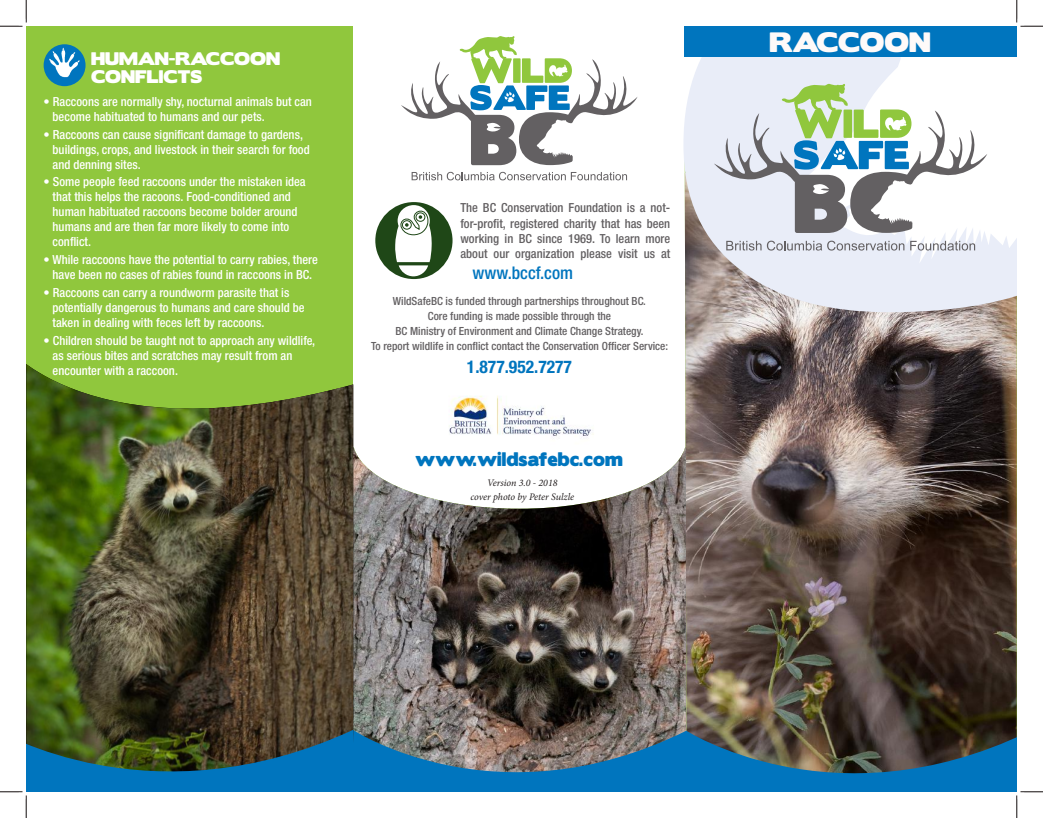
<style>
.page{position:relative;width:1043px;height:818px;background:#fff}
.page>*{position:absolute;margin:0;border:0;box-sizing:border-box;transform-origin:0 0}
.t1{font:25px "Boris Black Bloxx";color:#fefaf9}
.t2{font:17.5px "Boris Black Bloxx";color:#0075be}
.t3{font:700 condensed 17.5px "Helvetica Neue LT Std";color:#0075be}
.t4{font:500 condensed 17.5px "Helvetica Neue LT Std";color:#0075be}
.t5{font:16.25px/17.5px "Boris Black Bloxx";color:#fff}
.t6{font:500 condensed 12.5px/15px "Helvetica Neue LT Std";color:#fff}
.t7{font:500 condensed 12.5px/15px "Helvetica Neue LT Std";color:#636062;text-align:justify}
.t8{font:500 condensed 11.25px/15px "Helvetica Neue LT Std";color:#636062;text-align:center}
.t9{font:italic 10px/13.8px "Minion Pro";letter-spacing:-.005em;color:#241f1f;text-align:center}
.t10{font:700 7.88px/9.4px "Arial";color:#1f4717;text-align:center}
</style>
<div class="page">
<div style="left:26px;top:26px;width:326px;height:765px;background:#90c73d"></div>
<img style="left:685px;top:312px;width:331px;height:417px">
<svg style="left:683px;top:57px;width:333px;height:255px;fill:#e9edf8"></svg>
<img style="left:353px;top:447px;width:333px;height:282px">
<img style="left:26px;top:364px;width:327px;height:365px">
<div style="left:44px;top:44px;width:42px;height:42px;background:#0075be;border-radius:50%"></div>
<img style="left:47px;top:47px;width:36px;height:34px">
<div style="left:684px;top:26px;width:332px;height:31px;background:#0075be"></div>
<svg style="left:726px;top:241px;width:35px;height:9px"></svg>
<svg style="left:767px;top:241px;width:137px;height:9px"></svg>
<svg style="left:910px;top:241px;width:65px;height:9px"></svg>
<svg style="left:714px;top:83px;width:273px;height:150px"></svg>
<svg style="left:411px;top:172px;width:216px;height:8px"></svg>
<svg style="left:401px;top:36px;width:236px;height:129px"></svg>
<img style="left:449px;top:395px;width:145px;height:43px">
<div style="left:375px;top:202px;width:77px;height:77px;background:#1f4717;border-radius:50%"></div>
<svg style="left:395px;top:205px;width:37px;height:71px"></svg>
<svg style="left:0;top:0;width:27px;height:27px"></svg>
<svg style="left:1016px;top:0;width:26px;height:27px"></svg>
<img style="left:0;top:729px;width:1042px;height:89px">
<h3 class="t5" style="left:91px;top:51px;width:190px">HUMAN-RACCOON<br>CONFLICTS</h3>
<p class="t6" style="left:53px;top:94px;width:261px;text-indent:-9px">• Raccoons are normally shy, nocturnal animals but can become habituated to humans and our pets.</p>
<p class="t6" style="left:53px;top:126px;width:259px;text-indent:-9px">• Raccoons can cause significant damage to gardens, buildings, crops, and livestock in their search for food and denning sites.</p>
<p class="t6" style="left:53px;top:174px;width:254px;text-indent:-9px">• Some people feed raccoons under the mistaken idea that this helps the racoons. Food-conditioned and human habituated raccoons become bolder around humans and are then far more likely to come into conflict.</p>
<p class="t6" style="left:44px;top:252px;width:276px;text-align:center">• While raccoons have the potential to carry rabies, there have been no cases of rabies found in raccoons in BC.</p>
<p class="t6" style="left:53px;top:285px;width:253px;text-indent:-9px">• Raccoons can carry a roundworm parasite that is potentially dangerous to humans and care should be taken in dealing with feces left by raccoons.</p>
<p class="t6" style="left:53px;top:332px;width:264px;text-indent:-9px">• Children should be taught not to approach any wildlife, as serious bites and scratches may result from an encounter with a raccoon.</p>
<p class="t7" style="left:460px;top:200px;width:211px">The BC Conservation Foundation is a not&shy;for-profit, registered charity that has been working in BC since 1969. To learn more about our organization please visit us at</p>
<h2 class="t4" style="left:472px;top:262px;width:102px">www.bccf.com</h2>
<p class="t10" style="left:461px;top:226px;width:77px">BRITISH COLUMBIA<br>CONSERVATION<br>FOUNDATION</p>
<p class="t8" style="left:371px;top:293px;width:298px">WildSafeBC is funded through partnerships throughout BC.<br>Core funding is made possible through the<br>BC Ministry of Environment and Climate Change Strategy.<br>To report wildlife in conflict contact the Conservation Officer Service:</p>
<h2 class="t3" style="left:467px;top:356px;width:106px">1.877.952.7277</h2>
<h2 class="t2" style="left:415px;top:445px;width:209px">www.wildsafebc.com</h2>
<p class="t9" style="left:470px;top:476px;width:105px">Version 3.0 - 2018<br>cover photo by Peter Sulzle</p>
<h1 class="t1" style="left:769px;top:23px;width:163px">RACCOON</h1>
</div>
